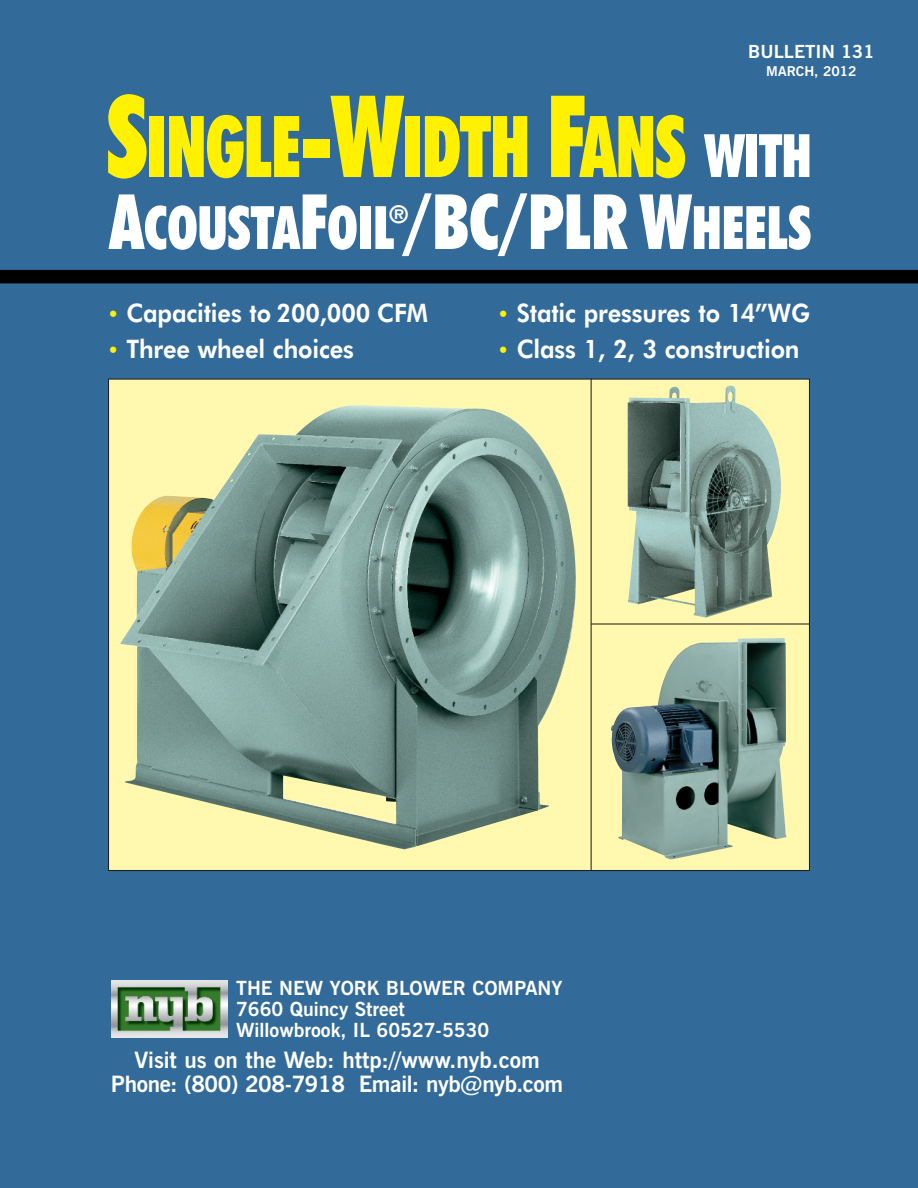
<style>
.page{position:relative;width:918px;height:1188px;background:#326a99}
.page>*{position:absolute;margin:0;border:0;box-sizing:border-box;transform-origin:0 0}
.t1{font:900 condensed 85.5px "Futura BT";letter-spacing:-.015em;color:#fff101;scale:.83 1}
.t2{font:900 condensed 76.5px "Futura BT";color:#fff;scale:.89 1}
.t3{font:900 condensed 60px "Futura BT";color:#fff;scale:.89 1}
.t4{font:800 25.5px "Futura BT";letter-spacing:-.005em;color:#fff;scale:.93 1}
.t5{font:700 23.25px "Futura";color:#fff}
.t6{font:700 22.5px/24px "News Gothic BT";letter-spacing:-.02em;color:#fff;text-align:center}
.t7{font:700 19.5px/21px "News Gothic BT";color:#fff}
.t8{font:700 18px "News Gothic BT";color:#fff}
.t9{font:700 13.5px "News Gothic BT";color:#fff}
.s1{font-size:114px}
.s2{font-size:60px;color:#fff}
.s3{font-size:60px}
.s4{font-size:76.5px}
.s5{font-family:"Helvetica";font-weight:400;font-size:28.5px;color:#fff101}
</style>
<div class="page">
<div style="left:109px;top:379px;width:700px;height:492px;background:#fff8ae"></div>
<div style="left:0;top:270px;width:918px;height:13px;background:#000001"></div>
<hr style="left:591px;top:623px;width:219px;height:2px;background:#231f20">
<hr style="left:591px;top:379px;width:1px;height:492px;background:#231f20">
<img style="left:120px;top:405px;width:456px;height:444px">
<img style="left:627px;top:386px;width:154px;height:232px">
<img style="left:611px;top:638px;width:175px;height:221px">
<img style="left:111px;top:981px;width:116px;height:57px">
<p class="t8" style="left:748px;top:45px;width:128px">BULLETIN 131</p>
<p class="t9" style="left:766px;top:66px;width:92px">MARCH, 2012</p>
<h1 class="t1" style="left:106px;top:111px;width:851px"><span class="s1">S</span>INGLE<span class="s1">-W</span>IDTH <span class="s1">F</span>ANS <span class="s2">WITH</span></h1>
<h2 class="t2" style="left:403px;top:189px;width:460px">/BC/PLR W<span class="s3">HEELS</span></h2>
<h3 class="t3" style="left:109px;top:202px;width:322px"><span class="s4">A</span>COUSTA<span class="s4">F</span>OIL</h3>
<p class="t5" style="left:389px;top:204px;width:20px">®</p>
<p class="t4" style="left:108px;top:303px;width:345px"><span class="s5">•</span> Capacities to 200,000 CFM</p>
<p class="t4" style="left:108px;top:339px;width:266px"><span class="s5">•</span> Three wheel choices</p>
<p class="t4" style="left:498px;top:303px;width:337px"><span class="s5">•</span> Static pressures to 14”WG</p>
<p class="t4" style="left:498px;top:339px;width:325px"><span class="s5">•</span> Class 1, 2, 3 construction</p>
<p class="t7" style="left:236px;top:979px;width:328px">THE NEW YORK BLOWER COMPANY<br>7660 Quincy Street<br>Willowbrook, IL 60527-5530</p>
<p class="t6" style="left:111px;top:1050px;width:454px">Visit us on the Web: http://www.nyb.com<br>Phone: (800) 208-7918 Email: nyb@nyb.com</p>
</div>
